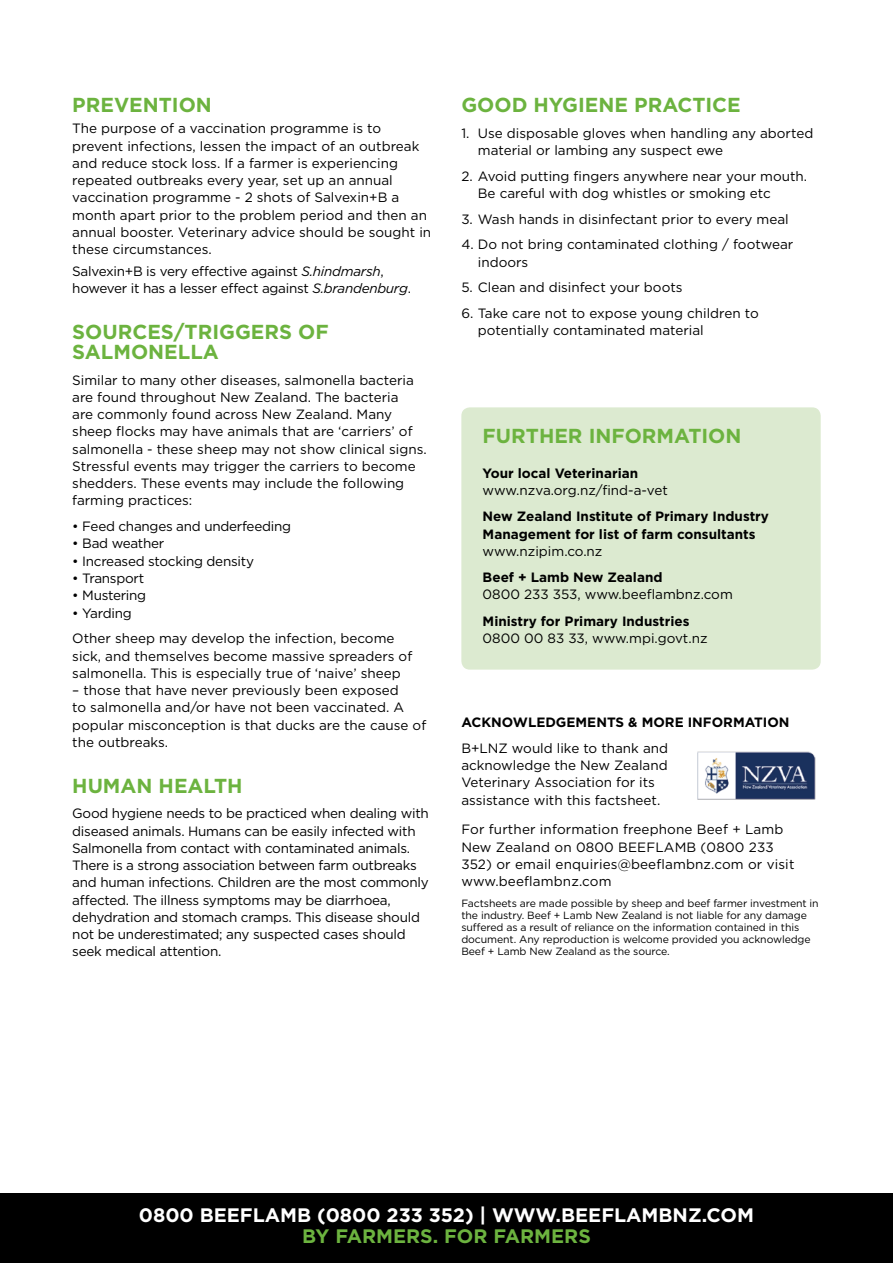
<style>
.page{position:relative;width:893px;height:1263px;background:#fff}
.page>*{position:absolute;margin:0;border:0;box-sizing:border-box;transform-origin:0 0}
.t1{font:700 20.25px/20.2px "Gotham";color:#6cb33f}
.t2{font:700 19.5px "Gotham";color:#fff}
.t3{font:700 19.5px "Gotham";color:#6cb33f}
.t4{font:13.5px/17.2px "Gotham";color:#000}
.t5{font:13.5px/17.2px "Gotham";letter-spacing:-.02em;color:#000}
.t6{font:700 13.5px/17.2px "Gotham";color:#000}
.t7{font:10.5px/12px "Gotham";letter-spacing:-.01em;color:#000}
.s1{font-style:italic}
</style>
<div class="page">
<div style="left:0;top:1193px;width:893px;height:70px;background:#000"></div>
<div style="left:461px;top:407px;width:360px;height:263px;background:#dcead0;border-radius:9px"></div>
<img style="left:697px;top:751px;width:119px;height:49px">
<h1 class="t1" style="left:72px;top:94px;width:141px">PREVENTION</h1>
<p class="t4" style="left:72px;top:120px;width:360px">The purpose of a vaccination programme is to prevent infections, lessen the impact of an outbreak and reduce stock loss. If a farmer is experiencing repeated outbreaks every year, set up an annual vaccination programme - 2 shots of Salvexin+B a month apart prior to the problem period and then an annual booster. Veterinary advice should be sought in these circumstances.</p>
<p class="t5" style="left:72px;top:262px;width:340px">Salvexin+B is very effective against <span class="s1">S.hindmarsh</span>, however it has a lesser effect against <span class="s1">S.brandenburg</span>.</p>
<h1 class="t1" style="left:72px;top:321px;width:258px">SOURCES/TRIGGERS OF<br>SALMONELLA</h1>
<p class="t4" style="left:72px;top:371px;width:356px">Similar to many other diseases, salmonella bacteria are found throughout New Zealand. The bacteria<br>are commonly found across New Zealand. Many sheep flocks may have animals that are ‘carriers’ of salmonella - these sheep may not show clinical signs.<br>Stressful events may trigger the carriers to become shedders. These events may include the following farming practices:</p>
<p class="t5" style="left:72px;top:517px;width:220px">• Feed changes and underfeeding</p>
<p class="t5" style="left:72px;top:535px;width:94px">• Bad weather</p>
<p class="t5" style="left:72px;top:552px;width:183px">• Increased stocking density</p>
<p class="t5" style="left:72px;top:569px;width:73px">• Transport</p>
<p class="t5" style="left:72px;top:586px;width:75px">• Mustering</p>
<p class="t4" style="left:72px;top:599px;width:324px;line-height:25.8px">• Yarding<br>Other sheep may develop the infection, become</p>
<p class="t4" style="left:72px;top:647px;width:341px">sick, and themselves become massive spreaders of salmonella. This is especially true of ‘naive’ sheep</p>
<p class="t4" style="left:72px;top:681px;width:355px">– those that have never previously been exposed<br>to salmonella and/or have not been vaccinated. A popular misconception is that ducks are the cause of the outbreaks.</p>
<h1 class="t1" style="left:72px;top:775px;width:172px">HUMAN HEALTH</h1>
<p class="t5" style="left:72px;top:804px;width:358px">Good hygiene needs to be practiced when dealing with diseased animals. Humans can be easily infected with Salmonella from contact with contaminated animals.<br>There is a strong association between farm outbreaks and human infections. Children are the most commonly affected. The illness symptoms may be diarrhoea, dehydration and stomach cramps. This disease should not be underestimated; any suspected cases should seek medical attention.</p>
<h1 class="t1" style="left:461px;top:94px;width:281px">GOOD HYGIENE PRACTICE</h1>
<p class="t4" style="left:478px;top:124px;width:337px;text-indent:-16px">1. Use disposable gloves when handling any aborted material or lambing any suspect ewe</p>
<p class="t4" style="left:478px;top:167px;width:331px;text-indent:-16px">2. Avoid putting fingers anywhere near your mouth.<br>Be careful with dog whistles or smoking etc</p>
<p class="t4" style="left:461px;top:210px;width:329px">3. Wash hands in disinfectant prior to every meal</p>
<p class="t4" style="left:478px;top:236px;width:317px;text-indent:-16px">4. Do not bring contaminated clothing / footwear indoors</p>
<p class="t4" style="left:461px;top:279px;width:223px">5. Clean and disinfect your boots</p>
<p class="t4" style="left:478px;top:304px;width:282px;text-indent:-16px">6. Take care not to expose young children to potentially contaminated material</p>
<h1 class="t1" style="left:483px;top:426px;width:260px">FURTHER INFORMATION</h1>
<p class="t6" style="left:483px;top:464px;width:157px">Your local Veterinarian</p>
<p class="t4" style="left:483px;top:481px;width:187px">www.nzva.org.nz/find-a-vet</p>
<p class="t6" style="left:483px;top:508px;width:288px">New Zealand Institute of Primary Industry<br>Management for list of farm consultants</p>
<p class="t4" style="left:483px;top:542px;width:121px">www.nzipim.co.nz</p>
<p class="t6" style="left:483px;top:569px;width:181px">Beef + Lamb New Zealand</p>
<p class="t4" style="left:483px;top:586px;width:252px">0800 233 353, www.beeflambnz.com</p>
<p class="t6" style="left:483px;top:612px;width:208px">Ministry for Primary Industries</p>
<p class="t4" style="left:483px;top:629px;width:226px">0800 00 83 33, www.mpi.govt.nz</p>
<p class="t6" style="left:461px;top:713px;width:330px">ACKNOWLEDGEMENTS &amp; MORE INFORMATION</p>
<p class="t4" style="left:461px;top:739px;width:208px">B+LNZ would like to thank and acknowledge the New Zealand<br>Veterinary Association for its assistance with this factsheet.</p>
<p class="t4" style="left:461px;top:821px;width:335px">For further information freephone Beef + Lamb New Zealand on 0800 BEEFLAMB (0800 233<br>352) or email enquiries@beeflambnz.com or visit www.beeflambnz.com</p>
<p class="t7" style="left:461px;top:897px;width:359px">Factsheets are made possible by sheep and beef farmer investment in the industry. Beef + Lamb New Zealand is not liable for any damage suffered as a result of reliance on the information contained in this document. Any reproduction is welcome provided you acknowledge Beef + Lamb New Zealand as the source.</p>
<h2 class="t2" style="left:139px;top:1202px;width:617px">0800 BEEFLAMB (0800 233 352) | WWW.BEEFLAMBNZ.COM</h2>
<h2 class="t3" style="left:302px;top:1223px;width:290px">BY FARMERS. FOR FARMERS</h2>
</div>
